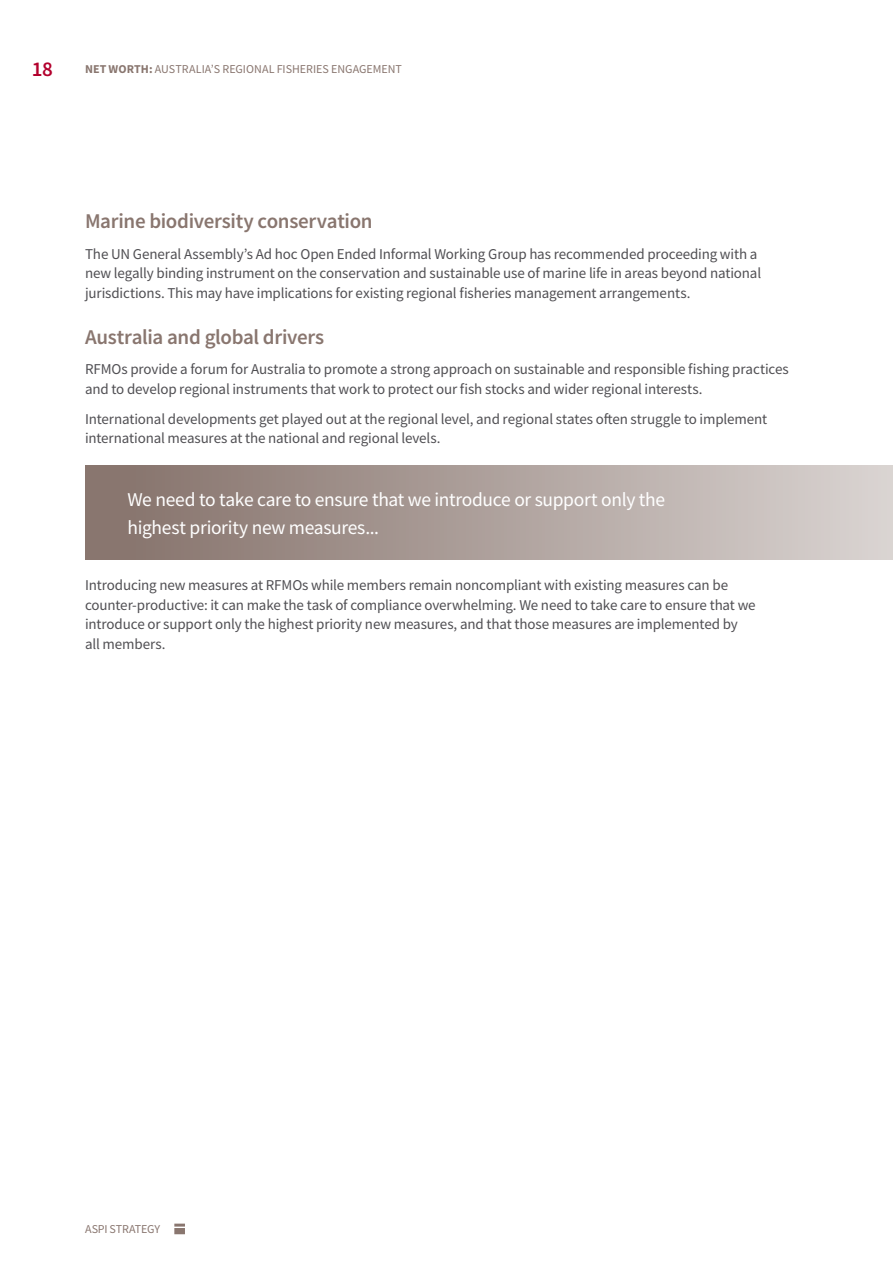
<style>
.page{position:relative;width:893px;height:1263px;background:#fff}
.page>*{position:absolute;margin:0;border:0;box-sizing:border-box;transform-origin:0 0}
.t1{font:600 21px "Source Sans Pro";letter-spacing:-.015em;color:#89766f}
.t2{font:600 21px "Source Sans Pro";color:#b3002d}
.t3{font:19.5px/28.5px "Source Sans Pro";letter-spacing:-.015em;color:#fff}
.Text{font:15px/19.5px "Source Sans Pro";letter-spacing:-.01em;color:#504f53}
.t4{font:12px "Source Sans Pro";letter-spacing:-.015em;color:#89766f}
.t5{font:700 12px "Source Sans Pro";letter-spacing:.01em;color:#89766f}
.s1{font-weight:400}
</style>
<div class="page">
<svg style="left:174px;top:1223px;width:11px;height:11px"></svg>
<div style="left:85px;top:466px;width:808px;height:94px;background:linear-gradient(to right,#836f68,#d9d3d1)"></div>
<h1 class="t2" style="left:32px;top:55px;width:23px">18</h1>
<p class="t5" style="left:85px;top:60px;width:84px">NET WORTH: <span class="s1">Australia</span></p>
<p class="t4" style="left:211px;top:61px;width:19px">’s regional</p>
<p class="t4" style="left:277px;top:61px;width:7px">fisheries</p>
<p class="t4" style="left:331px;top:61px;width:8px">engagement</p>
<h2 class="t1" style="left:85px;top:208px;width:289px">Marine biodiversity conservation</h2>
<p class="Text" style="left:85px;top:244px;width:678px">The UN General Assembly’s Ad hoc Open Ended Informal Working Group has recommended proceeding with a new legally binding instrument on the conservation and sustainable use of marine life in areas beyond national jurisdictions. This may have implications for existing regional fisheries management arrangements.</p>
<h2 class="t1" style="left:85px;top:323px;width:241px">Australia and global drivers</h2>
<p class="Text" style="left:85px;top:359px;width:705px">RFMOs provide a forum for Australia to promote a strong approach on sustainable and responsible fishing practices and to develop regional instruments that work to protect our fish stocks and wider regional interests.</p>
<p class="Text" style="left:85px;top:409px;width:684px">International developments get played out at the regional level, and regional states often struggle to implement international measures at the national and regional levels.</p>
<h2 class="t3" style="left:128px;top:485px;width:539px">We need to take care to ensure that we introduce or support only the highest priority new measures...</h2>
<p class="Text" style="left:85px;top:576px;width:672px">Introducing new measures at RFMOs while members remain noncompliant with existing measures can be counter-productive: it can make the task of compliance overwhelming. We need to take care to ensure that we introduce or support only the highest priority new measures, and that those measures are implemented by all members.</p>
<p class="t4" style="left:85px;top:1221px;width:77px">ASPI STRATEGY</p>
</div>
